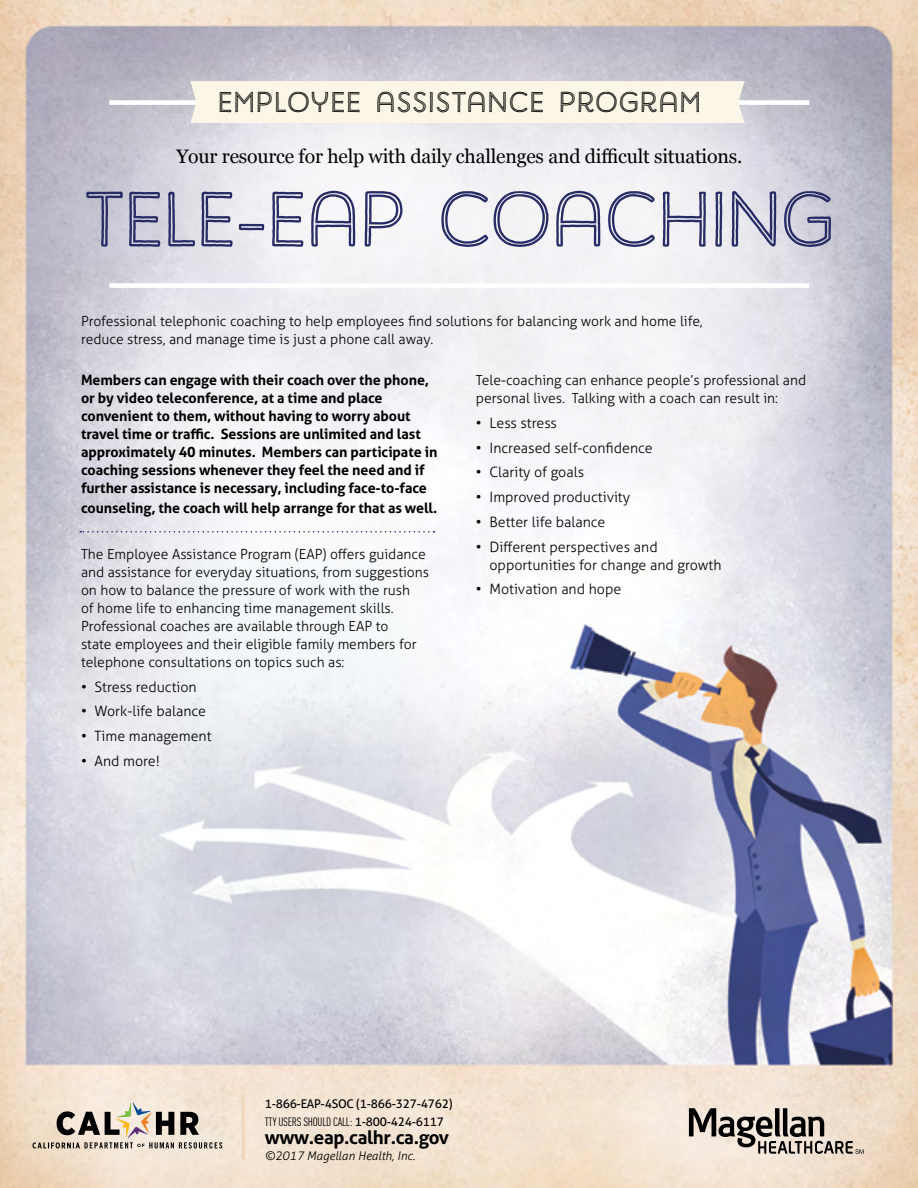
<style>
.page{position:relative;width:918px;height:1188px;background:#fff}
.page>*{position:absolute;margin:0;border:0;box-sizing:border-box;transform-origin:0 0}
.H2_Sub{font:77.7px "Harman Retro Inline";color:#272c66}
.H1_EAP{font:28.5px "Harman Retro Inline";letter-spacing:.05em;color:#000}
.body_copy{font:19.5px "Georgia";letter-spacing:-.01em;color:#000}
.Worksheet_Title{font:700 18.75px "Aller";letter-spacing:-.02em;color:#000}
.body_copy_bold{font:700 14.25px/18px "Aller";letter-spacing:-.005em;color:#000}
.t1{font:300 14.25px/18px "Aller";color:#000}
.body_copy-2{font:300 13.95px/18px "Aller";color:#000}
.Worksheet_Title-2{font:12px/18px "Aller";letter-spacing:-.02em;color:#000}
.Worksheet_Title-3{font:italic 300 12px "Aller";color:#000}
.s1{font-weight:400}
.s2{font-family:"DIN Pro";font-stretch:condensed}
</style>
<div class="page">
<img style="left:0;top:0;width:918px;height:1188px">
<svg style="left:240px;top:1091px;width:7px;height:72px"></svg>
<div style="left:110px;top:283px;width:699px;height:5px;background:#fff"></div>
<svg style="left:80px;top:531px;width:355px;height:2px"></svg>
<div style="left:110px;top:100px;width:699px;height:5px;background:#fff"></div>
<div style="left:190px;top:81px;width:555px;height:42px;background:#fbf6e7"></div>
<svg style="left:33px;top:1102px;width:189px;height:47px;background:#c0b4a7"></svg>
<svg style="left:689px;top:1108px;width:175px;height:46px;background:#aba197"></svg>
<h1 class="H1_EAP" style="left:218px;top:86px;width:484px">EMPLOYEE ASSISTANCE PROGRAM</h1>
<p class="body_copy" style="left:176px;top:142px;width:567px">Your resource for help with daily challenges and difficult situations.</p>
<h2 class="H2_Sub" style="left:85px;top:176px;width:751px">TELE-EAP COACHING</h2>
<p class="body_copy-2" style="left:81px;top:312px;width:623px">Professional telephonic coaching to help employees find solutions for balancing work and home life, reduce stress, and manage time is just a phone call away.</p>
<p class="body_copy_bold" style="left:81px;top:371px;width:358px">Members can engage with their coach over the phone, or by video teleconference, at a time and place convenient to them, without having to worry about travel time or traffic. Sessions are unlimited and last approximately 40 minutes. Members can participate in coaching sessions whenever they feel the need and if further assistance is necessary, including face-to-face</p>
<p class="body_copy_bold" style="left:81px;top:499px;width:358px">counseling, the coach will help arrange for that as well.</p>
<p class="body_copy-2" style="left:81px;top:545px;width:350px">The Employee Assistance Program (EAP) offers guidance and assistance for everyday situations, from suggestions on how to balance the pressure of work with the rush<br>of home life to enhancing time management skills.<br>Professional coaches are available through EAP to<br>state employees and their eligible family members for telephone consultations on topics such as:</p>
<p class="t1" style="left:81px;top:678px;width:117px"><span class="s1">•</span> Stress reduction</p>
<p class="t1" style="left:81px;top:702px;width:127px"><span class="s1">•</span> Work-life balance</p>
<p class="t1" style="left:81px;top:727px;width:132px"><span class="s1">•</span> Time management</p>
<p class="t1" style="left:81px;top:752px;width:80px"><span class="s1">•</span> And more!</p>
<p class="body_copy-2" style="left:476px;top:371px;width:332px">Tele-coaching can enhance people’s professional and personal lives. Talking with a coach can result in:</p>
<p class="t1" style="left:476px;top:414px;width:82px"><span class="s1">•</span> Less stress</p>
<p class="t1" style="left:476px;top:439px;width:178px"><span class="s1">•</span> Increased self-confidence</p>
<p class="t1" style="left:476px;top:463px;width:110px"><span class="s1">•</span> Clarity of goals</p>
<p class="t1" style="left:476px;top:488px;width:156px"><span class="s1">•</span> Improved productivity</p>
<p class="t1" style="left:476px;top:513px;width:131px"><span class="s1">•</span> Better life balance</p>
<p class="t1" style="left:489px;top:538px;width:234px;text-indent:-14px"><span class="s1">•</span> Different perspectives and opportunities for change and growth</p>
<p class="t1" style="left:476px;top:580px;width:147px"><span class="s1">•</span> Motivation and hope</p>
<p class="Worksheet_Title-2" style="left:265px;top:1094px;width:189px">1-866-EAP-4SOC (1-866-327-4762)<br><span class="s2">TTY USERS SHOULD CALL:</span> 1-800-424-6117</p>
<p class="Worksheet_Title" style="left:265px;top:1125px;width:186px">www.eap.calhr.ca.gov</p>
<p class="Worksheet_Title-3" style="left:265px;top:1149px;width:152px">©2017 Magellan Health, Inc.</p>
</div>
